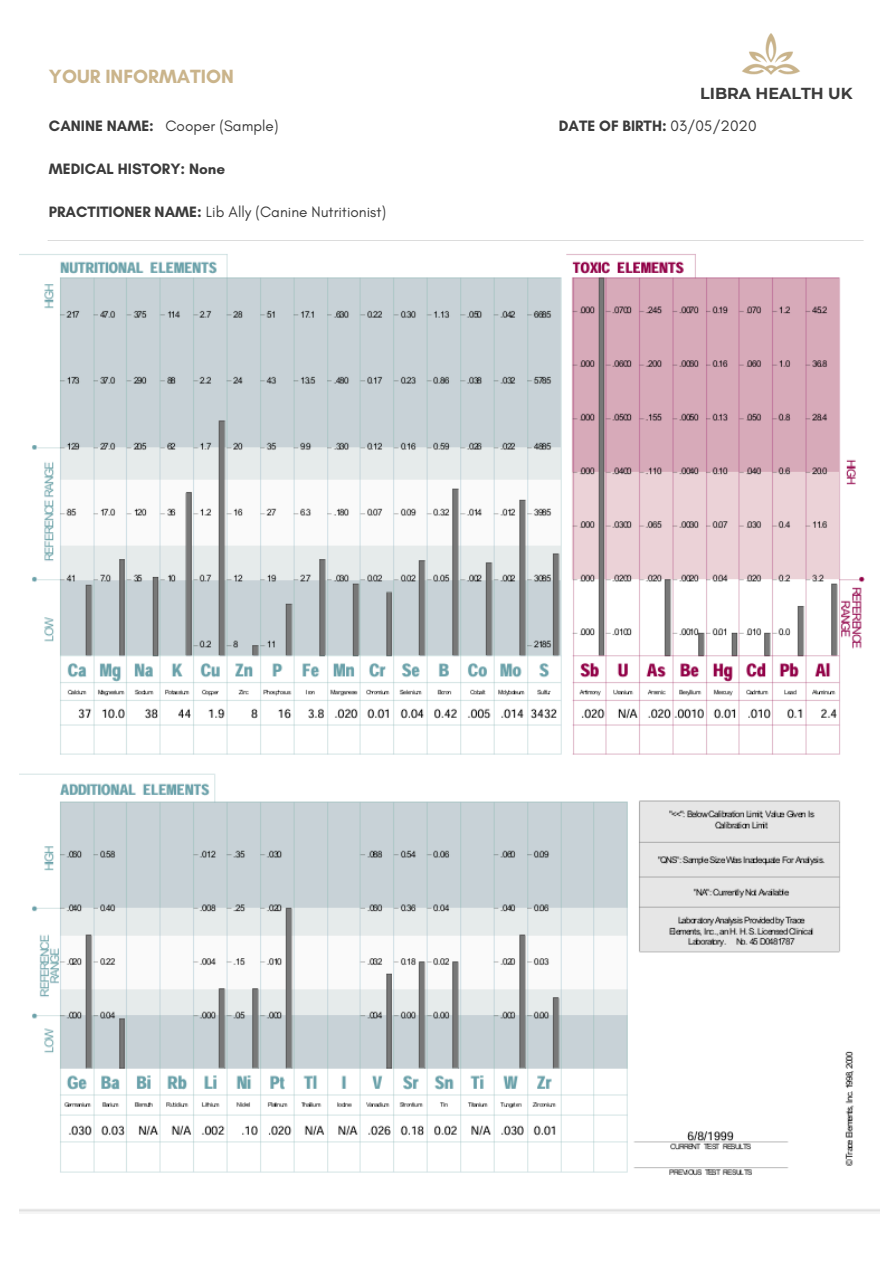
<style>
.page{position:relative;width:894px;height:1264px;background:#fff}
.page>*{position:absolute;margin:0;border:0;box-sizing:border-box;transform-origin:0 0}
.t1{font:700 19.5px "Glacial Indifference";color:#cab48b}
.t2{font:700 15.9px "Montserrat";color:#3b3b3b}
.t3{font:15.3px "Glacial Indifference";color:#3b3b3b}
.t4{font:700 15.3px "Glacial Indifference";color:#3b3b3b}
.s1{font-weight:700}
.s2{font-weight:400}
</style>
<div class="page">
<img style="left:742px;top:33px;width:58px;height:42px">
<img style="left:19px;top:254px;width:860px;height:958px">
<p class="t1" style="left:49px;top:65px;width:186px">YOUR INFORMATION</p>
<h2 class="t3" style="left:49px;top:117px;width:231px"><span class="s1">CANINE NAME:</span> Cooper (Sample)</h2>
<h2 class="t4" style="left:558px;top:117px;width:199px">DATE OF BIRTH: <span class="s2">03/05/2020</span></h2>
<p class="t4" style="left:49px;top:159px;width:178px">MEDICAL HISTORY: None</p>
<h3 class="t3" style="left:49px;top:202px;width:338px"><span class="s1">PRACTITIONER NAME:</span> Lib Ally (Canine Nutritionist)</h3>
<h1 class="t2" style="left:700px;top:83px;width:154px">LIBRA HEALTH UK</h1>
</div>
